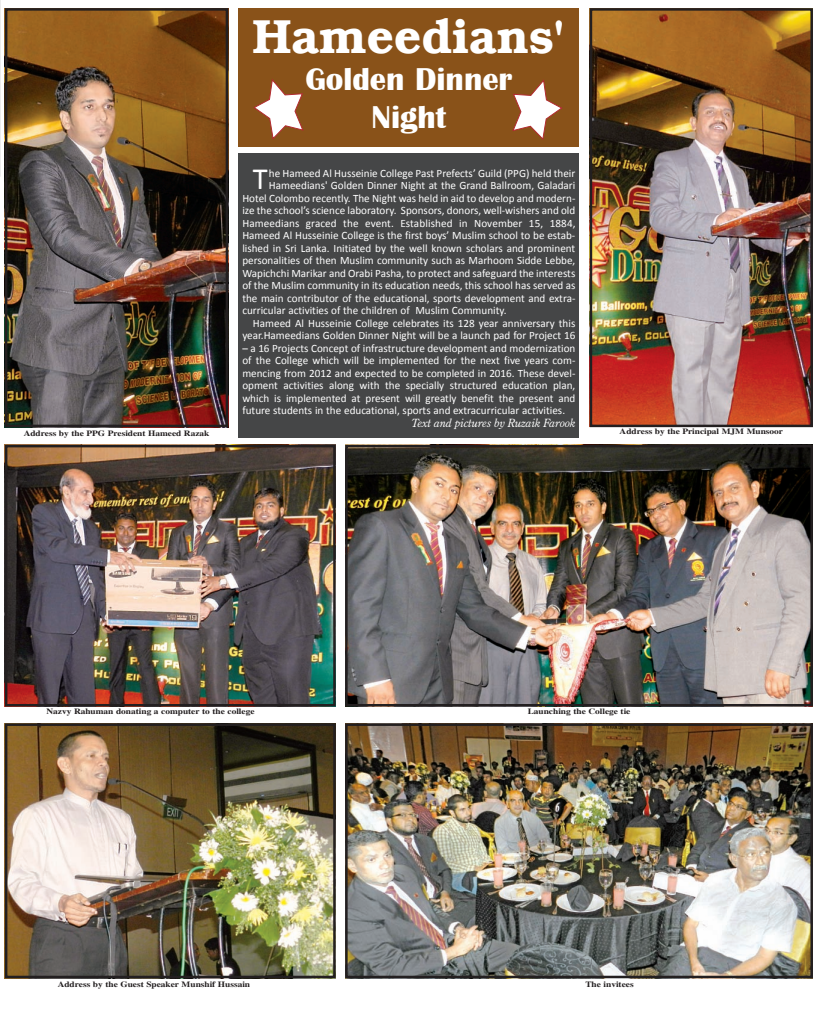
<style>
.page{position:relative;width:818px;height:1013px;background:#fff}
.page>*{position:absolute;margin:0;border:0;box-sizing:border-box;transform-origin:0 0}
.t1{font:600 47.5px "Bookman";color:#fff}
.t2{font:700 32.5px/37.5px "Britannic";color:#fff;text-align:center}
.t3{font:31px "Calibri";color:#fff}
.t4{font:11.25px/12.5px "Calibri";color:#fff;text-align:justify}
.t5{font:italic 11.25px "Bureau Roman Zero";color:#fff}
.t6{font:700 8.12px "Times";color:#231f20;scale:1.15 1}
</style>
<div class="page">
<div style="left:239px;top:154px;width:340px;height:284px;background:#454647"></div>
<div style="left:239px;top:8px;width:340px;height:138px;background:#895219"></div>
<img style="left:8px;top:726px;width:325px;height:249px">
<div style="left:5px;top:723px;width:331px;height:255px;border:2px solid #231f20"></div>
<img style="left:8px;top:11px;width:217px;height:413px">
<div style="left:5px;top:8px;width:223px;height:419px;border:2px solid #231f20"></div>
<img style="left:348px;top:448px;width:462px;height:255px">
<div style="left:345px;top:445px;width:468px;height:261px;border:2px solid #231f20"></div>
<img style="left:593px;top:11px;width:217px;height:413px">
<div style="left:590px;top:8px;width:223px;height:419px;border:2px solid #231f20"></div>
<img style="left:348px;top:726px;width:462px;height:249px">
<div style="left:345px;top:723px;width:468px;height:255px;border:2px solid #231f20"></div>
<img style="left:8px;top:448px;width:325px;height:255px">
<div style="left:5px;top:445px;width:331px;height:261px;border:2px solid #231f20"></div>
<svg style="left:254px;top:80px;width:49px;height:59px"></svg>
<svg style="left:513px;top:80px;width:49px;height:59px"></svg>
<hr style="left:0;top:0;width:1px;height:177px;background:#231f20">
<p class="t6" style="left:24px;top:429px;width:163px">Address by the PPG President Hameed Razak</p>
<h1 class="t1" style="left:253px;top:8px;width:314px">Hameedians'</h1>
<h2 class="t2" style="left:305px;top:61px;width:209px">Golden Dinner<br>Night</h2>
<h3 class="t3" style="left:253px;top:160px;width:16px">T</h3>
<p class="t4" style="left:269px;top:166px;width:308px">he Hameed Al Husseinie College Past Prefects’ Guild (PPG) held their</p>
<p class="t4" style="left:269px;top:179px;width:308px">Hameedians' Golden Dinner Night at the Grand Ballroom, Galadari</p>
<p class="t4" style="left:242px;top:191px;width:334px">Hotel Colombo recently. The Night was held in aid to develop and modern-</p>
<p class="t4" style="left:242px;top:204px;width:334px">ize the school’s science laboratory. Sponsors, donors, well-wishers and old</p>
<p class="t4" style="left:242px;top:216px;width:335px">Hameedians graced the event. Established in November 15, 1884,</p>
<p class="t4" style="left:242px;top:229px;width:334px">Hameed Al Husseinie College is the first boys’ Muslim school to be estab-</p>
<p class="t4" style="left:242px;top:241px;width:334px">lished in Sri Lanka. Initiated by the well known scholars and prominent</p>
<p class="t4" style="left:242px;top:254px;width:335px">personalities of then Muslim community such as Marhoom Sidde Lebbe,</p>
<p class="t4" style="left:242px;top:266px;width:334px">Wapichchi Marikar and Orabi Pasha, to protect and safeguard the interests</p>
<p class="t4" style="left:242px;top:279px;width:335px">of the Muslim community in its education needs, this school has served as</p>
<p class="t4" style="left:242px;top:291px;width:334px">the main contributor of the educational, sports development and extra-</p>
<p class="t4" style="left:242px;top:304px;width:266px">curricular activities of the children of Muslim Community.</p>
<p class="t4" style="left:253px;top:316px;width:324px">Hameed Al Husseinie College celebrates its 128 year anniversary this</p>
<p class="t4" style="left:242px;top:329px;width:335px">year.Hameedians Golden Dinner Night will be a launch pad for Project 16</p>
<p class="t4" style="left:242px;top:341px;width:335px">– a 16 Projects Concept of infrastructure development and modernization of the College which will be implemented for the next five years com&shy;mencing from 2012 and expected to be completed in 2016. These devel&shy;opment activities along with the specially structured education plan, which is implemented at present will greatly benefit the present and future students in the educational, sports and extracurricular activities.</p>
<p class="t5" style="left:411px;top:415px;width:165px">Text and pictures by Ruzaik Farook</p>
<p class="t6" style="left:619px;top:426px;width:144px">Address by the Principal MJM Munsoor</p>
<p class="t6" style="left:47px;top:706px;width:182px">Nazvy Rahuman donating a computer to the college</p>
<p class="t6" style="left:58px;top:979px;width:169px">Address by the Guest Speaker Munshif Hussain</p>
<p class="t6" style="left:528px;top:706px;width:91px">Launching the College tie</p>
<p class="t6" style="left:585px;top:979px;width:43px">The invitees</p>
</div>
